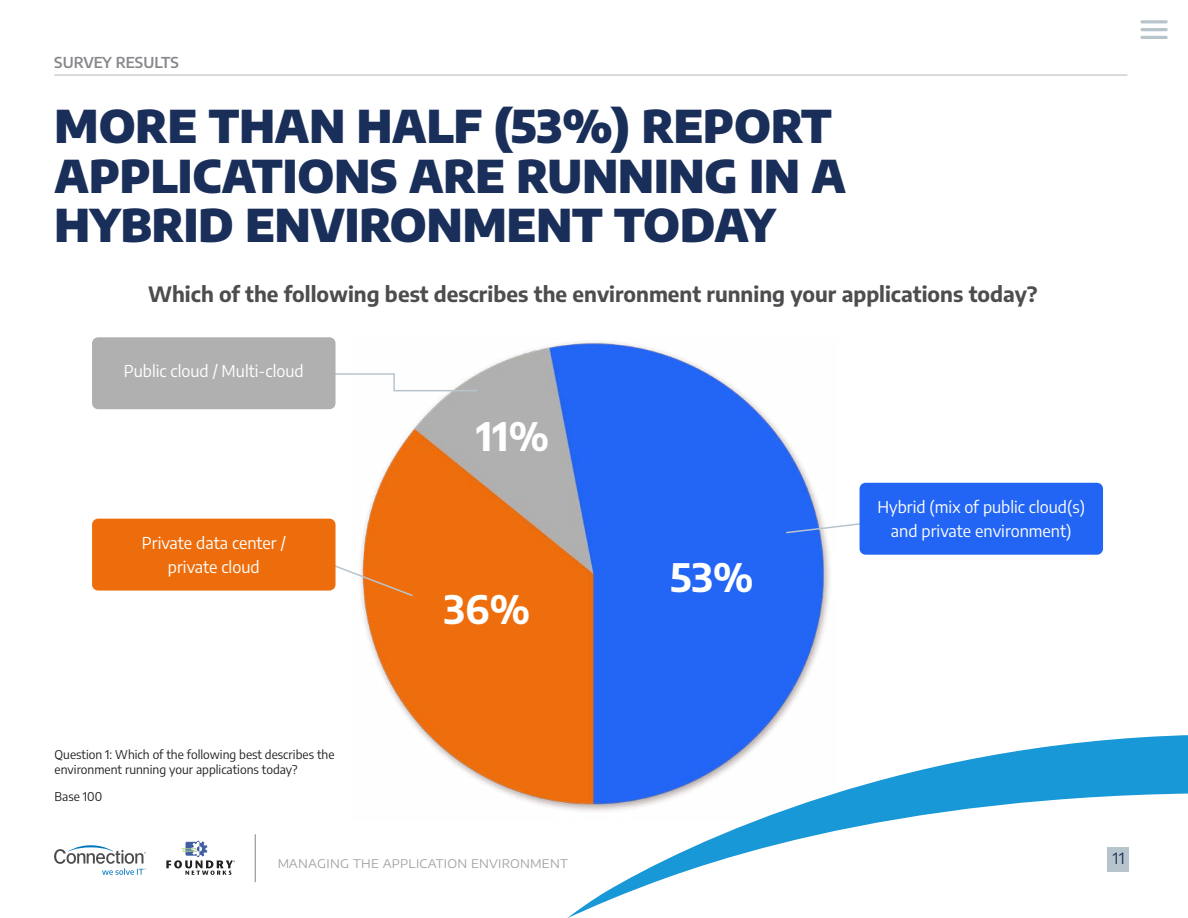
<style>
.page{position:relative;width:1188px;height:918px;background:#fff}
.page>*{position:absolute;margin:0;border:0;box-sizing:border-box;transform-origin:0 0}
.Section_Title{font:900 45px/49.5px "Encode Sans";color:#192e59}
.Intro{font:700 39px "Encode Sans";color:#fff}
.Intro-2{font:700 21px "Encode Sans";color:#4d4c4f}
.Intro-3{font:16.2px/24.3px "Encode Sans";color:#fff;text-align:center}
.t1{font:15.45px "Encode Sans";color:#192e59}
.WP-Header_Title{font:600 15px "Encode Sans";color:#86888b}
.Intro-4{font:12px/14.4px "Encode Sans";color:#231f20}
.t2{font:11.85px "Encode Sans Expanded";letter-spacing:.02em;color:#676467}
</style>
<div class="page">
<hr style="left:1140px;top:20px;width:28px;height:3px;background:#b8c4cc;border-radius:2px">
<hr style="left:1140px;top:28px;width:28px;height:3px;background:#b8c4cc;border-radius:2px">
<hr style="left:1140px;top:36px;width:28px;height:3px;background:#b8c4cc;border-radius:2px">
<img style="left:361px;top:342px;width:469px;height:467px">
<svg style="left:567px;top:735px;width:621px;height:183px"></svg>
<svg style="left:785px;top:521px;width:75px;height:13px"></svg>
<svg style="left:336px;top:373px;width:143px;height:19px"></svg>
<svg style="left:336px;top:558px;width:78px;height:40px"></svg>
<div style="left:860px;top:483px;width:243px;height:72px;background:#2265f5;border-radius:6px"></div>
<div style="left:92px;top:519px;width:244px;height:72px;background:#ed6d0c;border-radius:6px"></div>
<div style="left:92px;top:337px;width:244px;height:72px;background:#b0b0b0;border-radius:6px"></div>
<hr style="left:54px;top:75px;width:1073px;height:1px;background:#b4b5b8">
<svg style="left:54px;top:845px;width:92px;height:30px"></svg>
<hr style="left:255px;top:834px;width:1px;height:48px;background:#818386">
<svg style="left:166px;top:841px;width:69px;height:34px"></svg>
<p class="WP-Header_Title" style="left:54px;top:51px;width:126px">SURVEY RESULTS</p>
<p class="Section_Title" style="left:55px;top:98px;width:793px">MORE THAN HALF (53%) REPORT<br>APPLICATIONS ARE RUNNING IN A<br>HYBRID ENVIRONMENT TODAY</p>
<p class="Intro-2" style="left:148px;top:279px;width:891px">Which of the following best describes the environment running your applications today?</p>
<p class="Intro-3" style="left:124px;top:358px;width:181px">Public cloud / Multi-cloud</p>
<p class="Intro-3" style="left:142px;top:530px;width:145px">Private data center / private cloud</p>
<p class="Intro" style="left:476px;top:407px;width:75px">11%</p>
<p class="Intro" style="left:444px;top:581px;width:88px">36%</p>
<p class="Intro" style="left:670px;top:549px;width:85px">53%</p>
<p class="Intro-3" style="left:877px;top:494px;width:209px">Hybrid (mix of public cloud(s) and private environment)</p>
<p class="Intro-4" style="left:55px;top:747px;width:281px">Question 1: Which of the following best describes the environment running your applications today?</p>
<p class="Intro-4" style="left:55px;top:789px;width:49px">Base 100</p>
<p class="t2" style="left:277px;top:855px;width:292px">MANAGING THE APPLICATION ENVIRONMENT</p>
<p class="t1" style="left:1113px;top:848px;width:13px">11</p>
</div>
